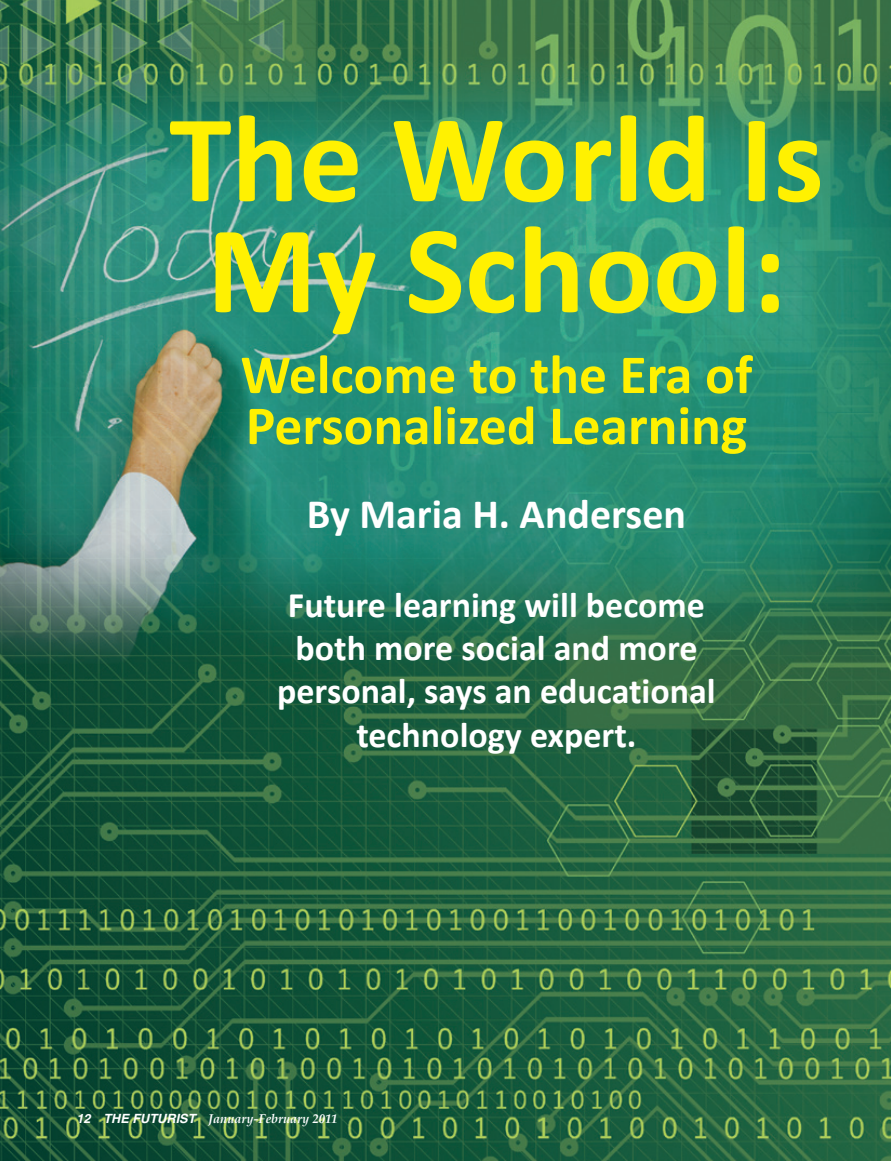
<style>
.page{position:relative;width:891px;height:1161px;background:#fff}
.page>*{position:absolute;margin:0;border:0;box-sizing:border-box;transform-origin:0 0}
.t1{font:700 126px/111px "Calibri";color:#fff101}
.t2{font:700 55.5px/51px "Calibri";color:#fff101}
.t3{font:700 42px "Calibri";color:#fff}
.t4{font:700 36px/43.5px "Calibri";color:#fff;text-align:center}
.t5{font:italic 700 12.75px "Palatino";color:#fff}
.s1{font-family:"Helvetica"}
</style>
<div class="page">
<img style="left:0;top:0;width:891px;height:1161px">
<h1 class="t1" style="left:169px;top:98px;width:656px">The World Is<br>My School:</h1>
<h2 class="t2" style="left:241px;top:346px;width:513px">Welcome to the Era of<br>Personalized Learning</h2>
<p class="t3" style="left:307px;top:488px;width:381px">By Maria H. Andersen</p>
<p class="t4" style="left:277px;top:581px;width:440px">Future learning will become both more social and more personal, says an educational technology expert.</p>
<p class="t5" style="left:76px;top:1108px;width:262px"><span class="s1">12 THE FUTURIST</span> January-February 2011</p>
</div>
